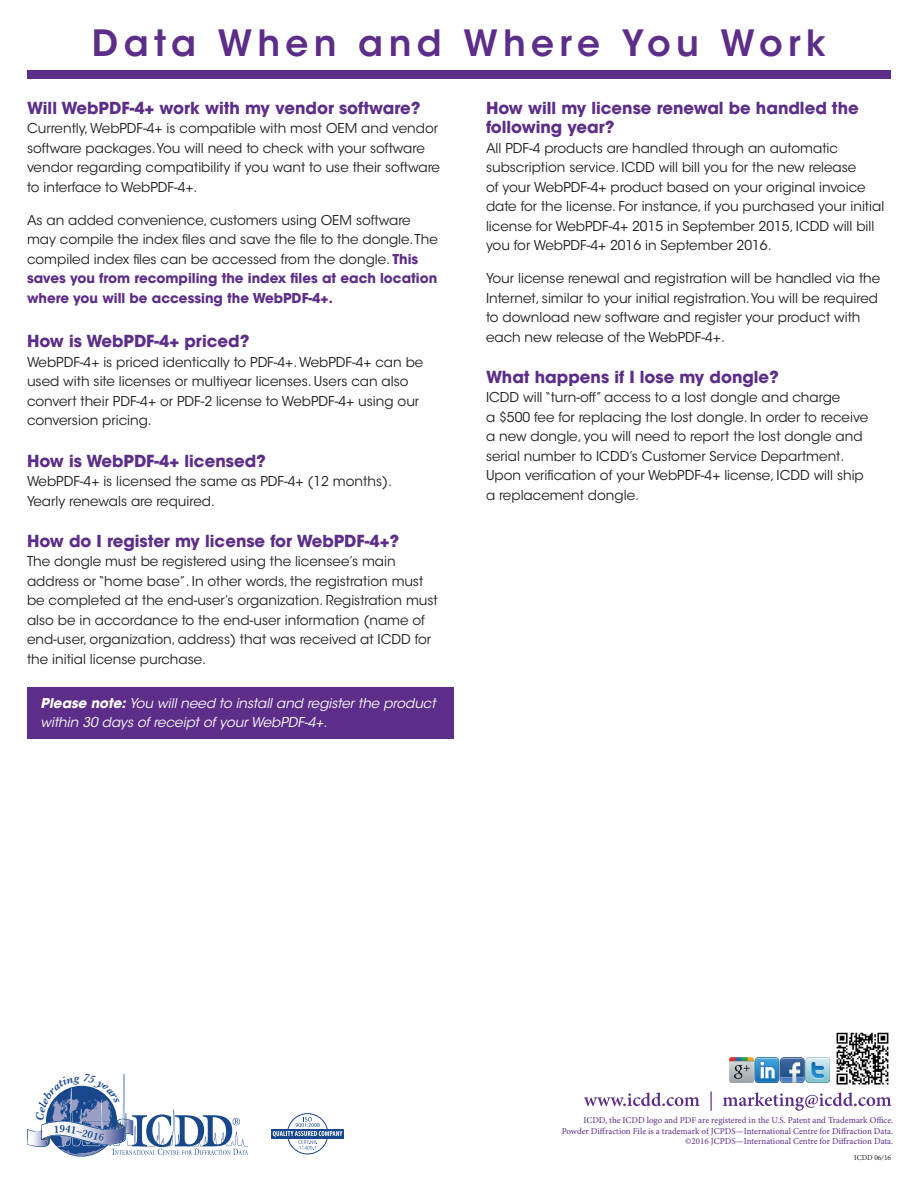
<style>
.page{position:relative;width:918px;height:1188px;background:#fff}
.page>*{position:absolute;margin:0;border:0;box-sizing:border-box;transform-origin:0 0}
.t1{font:600 36px "ITC Avant Garde Std";letter-spacing:.145em;color:#5c2e89}
.t2{font:700 16.5px/19.5px "ITC Avant Garde Std";color:#5c2e89}
.t3{font:13.5px/19.5px "ITC Avant Garde Std";color:#231f20}
.t4{font:italic 13.5px/19.5px "ITC Avant Garde Std";color:#fff}
.t5{font:9px/10.5px "Minion Pro";color:#5c2e89;text-align:right}
.t6{font:7.5px "Minion Pro";color:#231f20}
.s1{font-weight:700;color:#5c2e89}
.s2{font-weight:700}
</style>
<div class="page">
<svg style="left:584px;top:1092px;width:307px;height:19px"></svg>
<img style="left:729px;top:1058px;width:101px;height:24px">
<img style="left:836px;top:1032px;width:53px;height:53px">
<div style="left:27px;top:687px;width:427px;height:51px;background:#5c2e89"></div>
<div style="left:27px;top:71px;width:864px;height:8px;background:#5c2e89"></div>
<svg style="left:287px;top:1114px;width:41px;height:40px"></svg>
<div style="left:287px;top:1113px;width:41px;height:41px;border:1px solid #18478c;border-radius:50%"></div>
<svg style="left:271px;top:1129px;width:73px;height:9px"></svg>
<svg style="left:273px;top:1117px;width:69px;height:33px"></svg>
<svg style="left:27px;top:1074px;width:221px;height:83px"></svg>
<h1 class="t1" style="left:92px;top:20px;width:736px">Data When and Where You Work</h1>
<p class="t2" style="left:27px;top:98px;width:395px">Will WebPDF-4+ work with my vendor software?</p>
<p class="t3" style="left:27px;top:119px;width:414px">Currently, WebPDF-4+ is compatible with most OEM and vendor software packages. You will need to check with your software vendor regarding compatibility if you want to use their software to interface to WebPDF-4+.</p>
<p class="t3" style="left:27px;top:210px;width:412px">As an added convenience, customers using OEM software may compile the index files and save the file to the dongle. The compiled index files can be accessed from the dongle. <span class="s1">This saves you from recompiling the index files at each location where you will be accessing the WebPDF-4+.</span></p>
<p class="t2" style="left:27px;top:332px;width:224px">How is WebPDF-4+ priced?</p>
<p class="t3" style="left:27px;top:352px;width:398px">WebPDF-4+ is priced identically to PDF-4+. WebPDF-4+ can be used with site licenses or multiyear licenses. Users can also convert their PDF-4+ or PDF-2 license to WebPDF-4+ using our conversion pricing.</p>
<p class="t2" style="left:27px;top:451px;width:240px">How is WebPDF-4+ licensed?</p>
<p class="t3" style="left:27px;top:472px;width:366px">WebPDF-4+ is licensed the same as PDF-4+ (12 months).<br>Yearly renewals are required.</p>
<p class="t2" style="left:27px;top:531px;width:374px">How do I register my license for WebPDF-4+?</p>
<p class="t3" style="left:27px;top:552px;width:412px">The dongle must be registered using the licensee’s main address or “home base”. In other words, the registration must be completed at the end-user’s organization. Registration must also be in accordance to the end-user information (name of end-user, organization, address) that was received at ICDD for the initial license purchase.</p>
<p class="t4" style="left:40px;top:693px;width:397px"><span class="s2">Please note:</span> You will need to install and register the product within 30 days of receipt of your WebPDF-4+.</p>
<p class="t2" style="left:486px;top:98px;width:374px">How will my license renewal be handled the following year?</p>
<p class="t3" style="left:486px;top:138px;width:400px">All PDF-4 products are handled through an automatic subscription service. ICDD will bill you for the new release<br>of your WebPDF-4+ product based on your original invoice date for the license. For instance, if you purchased your initial license for WebPDF-4+ 2015 in September 2015, ICDD will bill you for WebPDF-4+ 2016 in September 2016.</p>
<p class="t3" style="left:486px;top:269px;width:396px">Your license renewal and registration will be handled via the Internet, similar to your initial registration. You will be required to download new software and register your product with each new release of the WebPDF-4+.</p>
<p class="t2" style="left:486px;top:367px;width:295px">What happens if I lose my dongle?</p>
<p class="t3" style="left:486px;top:388px;width:384px">ICDD will “turn-off” access to a lost dongle and charge<br>a $500 fee for replacing the lost dongle. In order to receive a new dongle, you will need to report the lost dongle and serial number to ICDD’s Customer Service Department.<br>Upon verification of your WebPDF-4+ license, ICDD will ship a replacement dongle.</p>
<p class="t5" style="left:562px;top:1116px;width:333px">ICDD, the ICDD logo and PDF are registered in the U.S. Patent and Trademark Office.<br>Powder Diffraction File is a trademark of JCPDS—International Centre for Diffraction Data. ©2016 JCPDS—International Centre for Diffraction Data.</p>
<p class="t6" style="left:854px;top:1153px;width:38px">ICDD 06/16</p>
</div>
